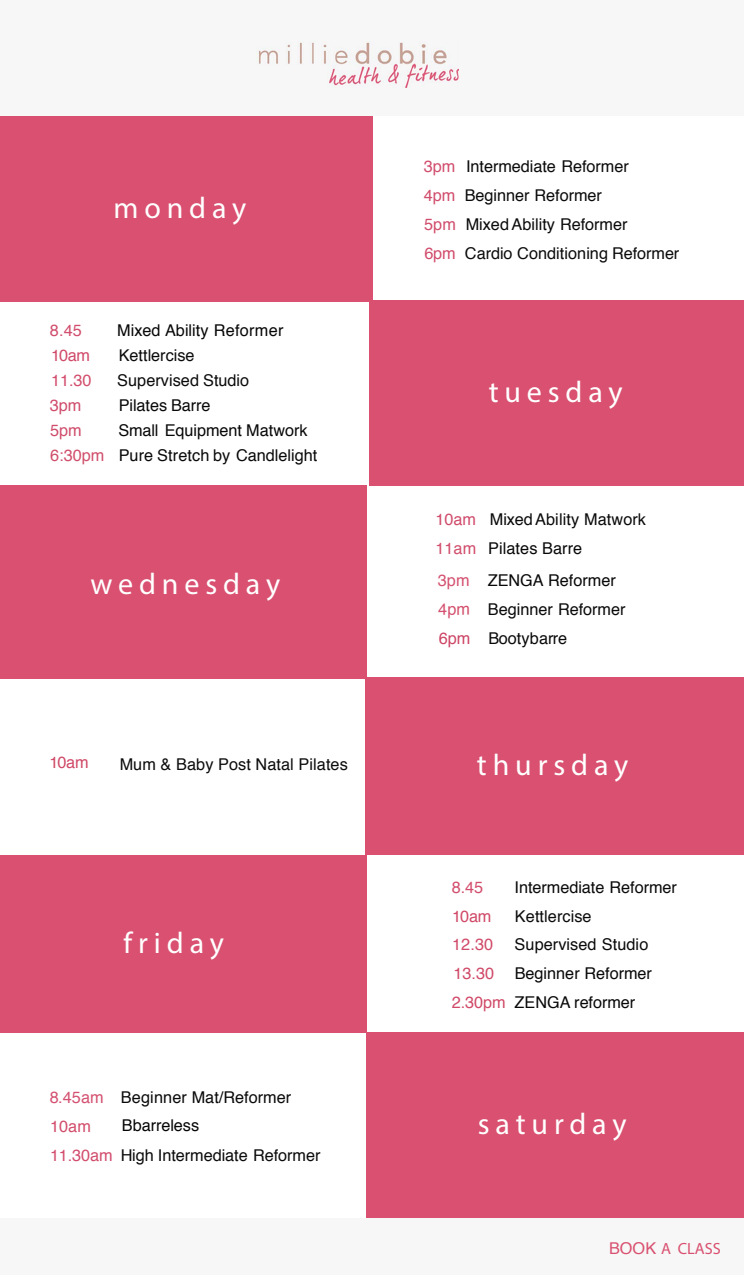
<style>
.page{position:relative;width:744px;height:1277px;background:#fff}
.page>*{position:absolute;margin:0;border:0;box-sizing:border-box;transform-origin:0 0}
.t1{font:30px "Myriad Pro";letter-spacing:.195em;color:#fff}
.t2{font:16.25px/28.8px "Helvetica";color:#0a0a0a}
.t3{font:16.25px/28.8px "Helvetica";letter-spacing:-.005em;color:#080808}
.t4{font:16.25px/29.2px "Helvetica";letter-spacing:-.005em;color:#0b0b0b}
.t5{font:16.25px/24.9px "Helvetica";color:#090909}
.t6{font:16.25px "Helvetica";letter-spacing:.005em;color:#0c0c0c}
.t7{font:16.25px "Helvetica";color:#070707}
.t8{font:16.25px "Helvetica";letter-spacing:-.01em;color:#d04968}
.t9{font:16.25px "Myriad Pro";color:#d95070}
.t10{font:16.25px "Helvetica";letter-spacing:-.005em;color:#d04c6b}
.t11{font:16.25px "Helvetica";color:#d24d6c}
.t12{font:16.25px "Helvetica";color:#d14a69}
.t13{font:16.25px "Helvetica";color:#d14d6d}
.t14{font:16.25px "Helvetica";color:#d04a69}
.t15{font:16.25px "Helvetica";color:#d34e6d}
.s1{color:#080808}
.s2{color:#d14e6b}
.s3{color:#d45171}
.s4{color:#d24c6b}
.s5{color:#050505}
.s6{color:#d24d6d}
.s7{color:#d14d6c}
.s8{color:#d14b6b}
.s9{color:#0b0b0b}
.s10{color:#d14c6c}
.s11{color:#d14e6c}
.s12{color:#d4516f}
.s13{color:#cd4464}
.s14{color:#d04968}
.s15{font-family:"Helvetica"}
</style>
<div class="page">
<div style="left:0;top:0;width:744px;height:116px;background:#f7f7f7"></div>
<div style="left:0;top:1218px;width:744px;height:57px;background:#f7f7f7"></div>
<div style="left:370px;top:300px;width:374px;height:186px;background:#d95070"></div>
<div style="left:0;top:485px;width:366px;height:193px;background:#d95070"></div>
<div style="left:366px;top:1033px;width:378px;height:185px;background:#d95070"></div>
<div style="left:0;top:855px;width:366px;height:178px;background:#d95070"></div>
<img style="left:258px;top:42px;width:200px;height:45px">
<div style="left:366px;top:678px;width:378px;height:177px;background:#d95070"></div>
<div style="left:0;top:116px;width:372px;height:185px;background:#d95070"></div>
<h1 class="t1" style="left:113px;top:189px;width:134px">monday</h1>
<p class="t13" style="left:50px;top:317px;width:33px">8.45</p>
<p class="t7" style="left:117px;top:317px;width:168px">Mixed Ability Reformer</p>
<p class="t14" style="left:51px;top:343px;width:40px">1 0am</p>
<p class="t2" style="left:119px;top:341px;width:77px">Kettlercise</p>
<p class="t11" style="left:51px;top:368px;width:42px">11.30</p>
<p class="t4" style="left:117px;top:366px;width:133px">Supervised Studio</p>
<p class="t10" style="left:50px;top:392px;width:33px">3pm</p>
<p class="t3" style="left:119px;top:391px;width:93px">Pilates Barre</p>
<p class="t10" style="left:50px;top:418px;width:33px">5pm</p>
<p class="t5" style="left:50px;top:418px;width:268px;text-indent:68px"><span class="s1">Small Equipment Matwork<br></span><span class="s2">6:30pm</span> Pure Stretch by Candlelight</p>
<h1 class="t1" style="left:90px;top:565px;width:191px">wednesday</h1>
<p class="t8" style="left:49px;top:749px;width:41px">1 0am</p>
<p class="t6" style="left:120px;top:752px;width:230px">Mum &amp; Baby Post Natal Pilates</p>
<h1 class="t1" style="left:123px;top:924px;width:102px">friday</h1>
<p class="t2" style="left:50px;top:1084px;width:243px"><span class="s3">8.45am</span> Beginner Mat/Reformer<br><span class="s4">10am</span></p>
<p class="t4" style="left:50px;top:1112px;width:272px;text-indent:72px"><span class="s5">Bbarreless<br></span><span class="s6">11.30am</span> High Intermediate Reformer</p>
<p class="t2" style="left:423px;top:153px;width:257px"><span class="s7">3pm</span> Intermediate Reformer<br><span class="s7">4pm</span> Beginner Reformer<br><span class="s7">5pm</span> Mixed Ability Reformer<br><span class="s8">6pm</span> <span class="s9">Cardio Conditioning Reformer</span></p>
<h1 class="t1" style="left:488px;top:373px;width:135px">tuesday</h1>
<p class="t2" style="left:435px;top:506px;width:212px"><span class="s10">10am</span> MixedAbility Matwork<br><span class="s11">11am</span> <span class="s1">Pilates Barre</span></p>
<p class="t3" style="left:438px;top:566px;width:179px"><span class="s12">3pm</span> ZENGA Reformer</p>
<p class="t2" style="left:438px;top:595px;width:188px;line-height:29.5px;text-indent:49px">Beginner Reformer<br><span class="s13">6pm</span> Bootybarre</p>
<h1 class="t1" style="left:477px;top:747px;width:153px">thursday</h1>
<p class="t15" style="left:451px;top:875px;width:33px">8.45</p>
<p class="t2" style="left:514px;top:873px;width:164px">Intermediate Reformer</p>
<p class="t8" style="left:452px;top:904px;width:41px">1 0am</p>
<p class="t6" style="left:515px;top:903px;width:78px">Kettlercise</p>
<p class="t12" style="left:452px;top:932px;width:42px">12.30</p>
<p class="t2" style="left:514px;top:931px;width:135px">Supervised Studio</p>
<p class="t8" style="left:453px;top:961px;width:42px">13.30</p>
<p class="t3" style="left:451px;top:959px;width:202px;text-indent:63px">Beginner Reformer<br><span class="s14">2.30pm</span> ZENGA reformer</p>
<h1 class="t1" style="left:477px;top:1106px;width:150px">saturday</h1>
<p class="t9" style="left:609px;top:1239px;width:113px"><span class="s15">BOOK</span> A CLASS</p>
</div>
